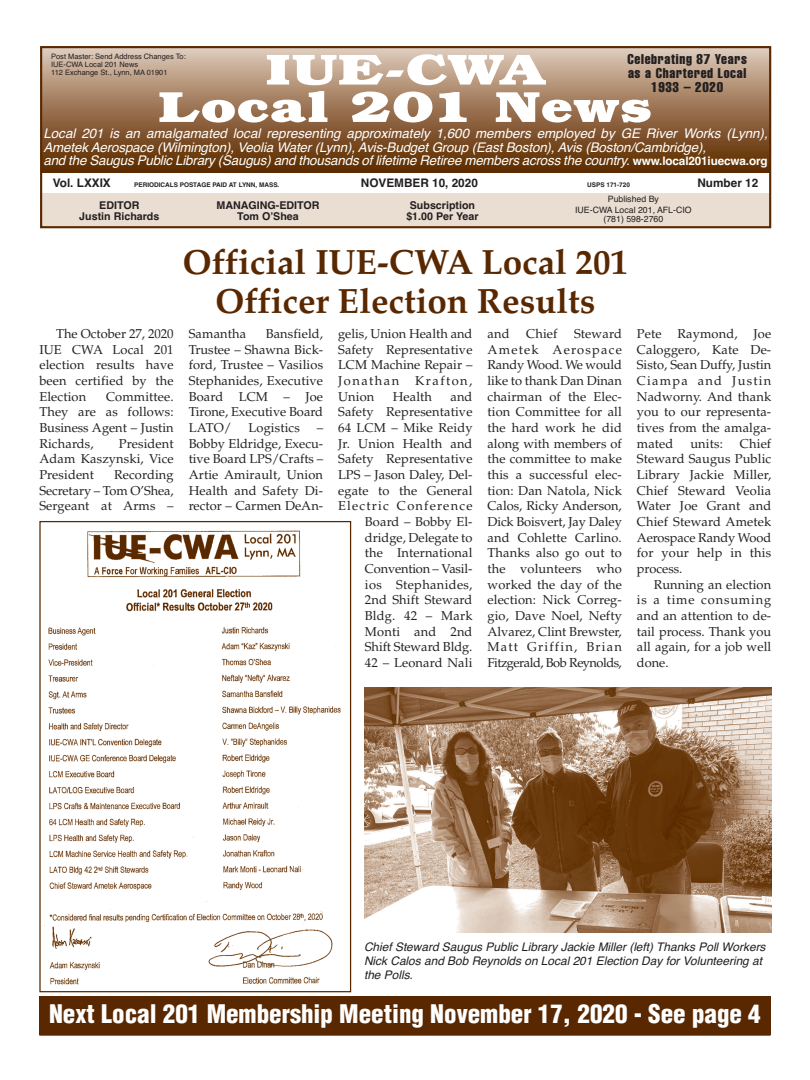
<style>
.page{position:relative;width:810px;height:1080px;background:#fff}
.page>*{position:absolute;margin:0;border:0;box-sizing:border-box;transform-origin:0 0}
.t1{font:700 43.88px/37.4px "Bookman IT Cby BT";color:#fff;text-align:center;scale:1.35 1}
.t2{font:700 35px/38.2px "Palatino";color:#592800;text-align:center}
.t3{font:900 condensed 25px "Helvetica";color:#fff}
.t4{font:extra-condensed 13.88px/13.9px "Helvetica";letter-spacing:.05em;color:#231f20;text-align:center}
.t5{font:italic 13.38px/13.4px "Helvetica";letter-spacing:-.01em;color:#fff}
.t6{font:12.88px/15.6px "Palatino";letter-spacing:.01em;color:#222;text-align:justify}
.t7{font:italic 11.88px/14.2px "Helvetica";color:#231f20}
.t8{font:700 11.75px "Helvetica";color:#231f20}
.t9{font:700 10.75px "Helvetica";color:#231f20}
.t10{font:8.75px/9.2px "Helvetica";color:#231f20;text-align:center}
.t11{font:7.5px/8.2px "Helvetica";color:#231f20}
.t12{font:700 6.38px "Helvetica";color:#231f20}
.s1{font-weight:700;font-style:normal;font-size:11.75px}
</style>
<div class="page">
<div style="left:41px;top:46px;width:728px;height:127px;background:linear-gradient(to bottom,#dfc9b9,#582300)"></div>
<hr style="left:39px;top:1034px;width:732px;height:2px;background:#231f20">
<div style="left:41px;top:194px;width:729px;height:34px;background:#eaddd2"></div>
<div style="left:39px;top:996px;width:732px;height:39px;background:#592800"></div>
<div style="left:40px;top:46px;width:731px;height:182px;border:2px solid #592800"></div>
<img style="left:42px;top:530px;width:299px;height:460px">
<div style="left:39px;top:521px;width:312px;height:471px;border:1px solid #592800"></div>
<img style="left:364px;top:687px;width:407px;height:246px">
<p class="t11" style="left:51px;top:52px;width:136px">Post Master: Send Address Changes To:<br>IUE-CWA Local 201 News<br>112 Exchange St., Lynn, MA 01901</p>
<p class="t4" style="left:627px;top:53px;width:121px">Celebrating 87 Years as a Chartered Local<br>1933 – 2020</p>
<h1 class="t1" style="left:158px;top:55px;width:368px">IUE-CWA<br>Local 201 News</h1>
<p class="t5" style="left:43px;top:127px;width:726px">Local 201 is an amalgamated local representing approximately 1,600 members employed by GE River Works (Lynn),<br>Ametek Aerospace (Wilmington), Veolia Water (Lynn), Avis-Budget Group (East Boston), Avis (Boston/Cambridge),<br>and the Saugus Public Library (Saugus) and thousands of lifetime Retiree members across the country. <span class="s1">www.local201iuecwa.org</span></p>
<p class="t8" style="left:53px;top:176px;width:59px">Vol. LXXIX</p>
<p class="t12" style="left:134px;top:181px;width:147px">PERIODICALS POSTAGE PAID AT LYNN, MASS.</p>
<p class="t8" style="left:361px;top:176px;width:118px">NOVEMBER 10, 2020</p>
<p class="t12" style="left:587px;top:181px;width:44px">USPS 171-720</p>
<p class="t8" style="left:697px;top:176px;width:62px">Number 12</p>
<p class="t9" style="left:99px;top:199px;width:42px">EDITOR</p>
<p class="t9" style="left:217px;top:199px;width:105px">MANAGING-EDITOR</p>
<p class="t9" style="left:410px;top:199px;width:67px">Subscription</p>
<p class="t10" style="left:608px;top:195px;width:53px">Published By</p>
<p class="t9" style="left:79px;top:210px;width:82px">Justin Richards</p>
<p class="t9" style="left:237px;top:210px;width:63px">Tom O’Shea</p>
<p class="t9" style="left:406px;top:210px;width:74px">$1.00 Per Year</p>
<p class="t10" style="left:575px;top:205px;width:118px">IUE-CWA Local 201, AFL-CIO (781) 598-2760</p>
<p class="t6" style="left:39px;top:327px;width:136px;text-indent:17px">The October 27, 2020<br>IUE CWA Local 201 election results have been certified by the Election</p>
<p class="t6" style="left:39px;top:390px;width:136px;text-indent:67px">Committee.<br>They are as follows:<br>Business Agent – Justin Richards,</p>
<p class="t6" style="left:39px;top:437px;width:136px;text-indent:80px">President Adam Kaszynski, Vice President</p>
<p class="t6" style="left:39px;top:468px;width:136px;text-indent:75px">Recording Secretary – Tom O’Shea, Sergeant at Arms –</p>
<h2 class="t2" style="left:182px;top:246px;width:447px">Official IUE-CWA Local 201<br>Officer Election Results</h2>
<p class="t6" style="left:189px;top:327px;width:136px;text-indent:77px">Bansfield, Trustee – Shawna Bick&shy;ford, Trustee – Vasilios Stephanides, Executive Board LCM – Joe Tirone, Executive Board LATO/</p>
<p class="t6" style="left:189px;top:327px;width:59px">Samantha</p>
<p class="t6" style="left:249px;top:421px;width:53px">Logistics</p>
<p class="t6" style="left:189px;top:421px;width:136px;text-indent:128px">– Bobby Eldridge, Execu&shy;tive Board LPS/Crafts – Artie Amirault, Union Health and Safety Di&shy;rector – Carmen DeAn-</p>
<p class="t6" style="left:338px;top:327px;width:136px">gelis, Union Health and Safety Representative LCM Machine Repair – Jonathan Krafton, Union</p>
<p class="t6" style="left:338px;top:390px;width:136px;text-align:right">and<br>Safety Representative<br>64 LCM – Mike Reidy<br>Jr. Union Health and<br>Safety Representative<br>LPS – Jason Daley, Del&shy;egate to the General<br>Electric Conference<br>Board – Bobby El&shy;dridge, Delegate to<br>the International<br>Convention – Vasil-<br>ios Stephanides,<br>2nd Shift Steward<br>Bldg. 42 – Mark<br>Monti and 2nd<br>Shift Steward Bldg.<br>42 – Leonard Nali</p>
<p class="t6" style="left:393px;top:390px;width:41px">Health</p>
<p class="t6" style="left:488px;top:327px;width:24px">and</p>
<p class="t6" style="left:526px;top:327px;width:33px">Chief</p>
<p class="t6" style="left:488px;top:327px;width:136px;text-indent:87px">Steward Ametek Aerospace Randy Wood. We would like to thank Dan Dinan chairman of the Elec&shy;tion Committee for all the hard work he did along with members of the committee to make this a successful elec&shy;tion: Dan Natola, Nick Calos, Ricky Anderson, Dick Boisvert, Jay Daley and Cohlette Carlino.<br>Thanks also go out to the volunteers who worked the day of the election: Nick Correg&shy;gio, Dave Noel, Nefty Alvarez, Clint Brewster, Matt Griffin, Brian Fitzgerald, Bob Reynolds,</p>
<p class="t6" style="left:637px;top:327px;width:136px">Pete Raymond, Joe Caloggero, Kate De-Sisto, Sean Duffy, Justin Ciampa and Justin Nadworny. And thank you to our representa&shy;tives from the amalga&shy;mated</p>
<p class="t6" style="left:637px;top:437px;width:136px;text-indent:103px">Chief Steward Saugus Public Library Jackie Miller, Chief Steward Veolia Water Joe Grant and Chief Steward Ametek Aerospace Randy Wood for your help in this process.</p>
<p class="t6" style="left:637px;top:578px;width:136px;text-indent:17px">Running an election is a time consuming and an attention to de&shy;tail process. Thank you all again, for a job well done.</p>
<p class="t6" style="left:690px;top:437px;width:34px">units:</p>
<p class="t7" style="left:364px;top:939px;width:403px">Chief Steward Saugus Public Library Jackie Miller (left) Thanks Poll Workers<br>Nick Calos and Bob Reynolds on Local 201 Election Day for Volunteering at the Polls.</p>
<h3 class="t3" style="left:49px;top:999px;width:713px">Next Local 201 Membership Meeting November 17, 2020 - See page 4</h3>
</div>
